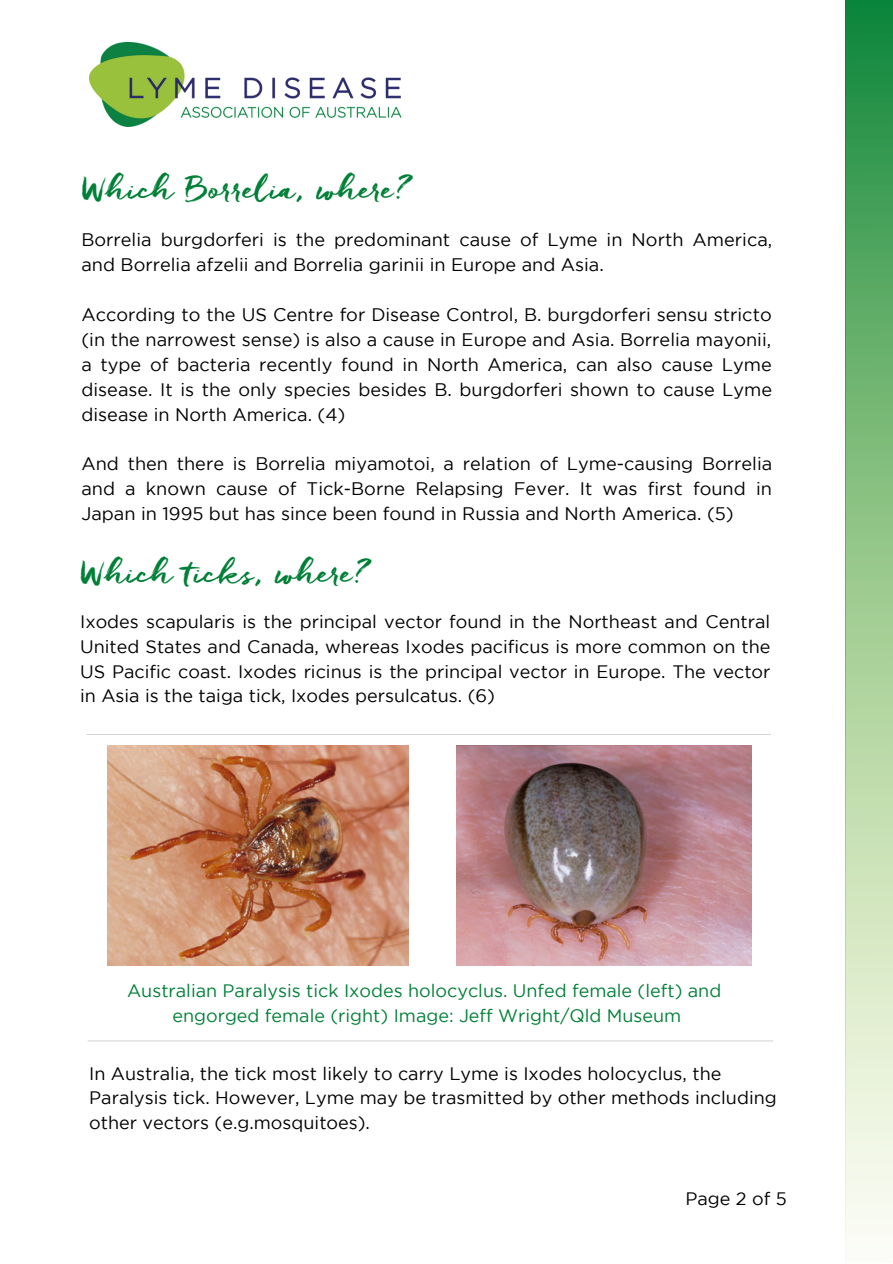
<style>
.page{position:relative;width:893px;height:1264px;background:#fff}
.page>*{position:absolute;margin:0;border:0;box-sizing:border-box;transform-origin:0 0}
.t1{font:33px "Freeland";color:#008037}
.t2{font:18.15px/24.9px "Gotham";color:#000;text-align:justify}
.t3{font:18px/24.8px "Gotham";color:#000;text-align:justify}
.t4{font:18px/24.8px "Gotham";color:#008037;text-align:center}
</style>
<div class="page">
<svg style="left:845px;top:0;width:47px;height:1262px;background:#98c996"></svg>
<img style="left:89px;top:43px;width:313px;height:84px">
<img style="left:107px;top:745px;width:302px;height:220px">
<img style="left:456px;top:745px;width:295px;height:220px">
<h1 class="t1" style="left:81px;top:168px;width:331px">Which Borrelia, where?</h1>
<p class="t2" style="left:81px;top:228px;width:692px">Borrelia burgdorferi is the predominant cause of Lyme in North America, and Borrelia afzelii and Borrelia garinii in Europe and Asia.</p>
<p class="t2" style="left:81px;top:303px;width:692px">According to the US Centre for Disease Control, B. burgdorferi sensu stricto (in the narrowest sense) is also a cause in Europe and Asia. Borrelia mayonii, a type of bacteria recently found in North America, can also cause Lyme disease. It is the only species besides B. burgdorferi shown to cause Lyme disease in North America. (4)</p>
<p class="t2" style="left:81px;top:453px;width:692px">And then there is Borrelia miyamotoi, a relation of Lyme-causing Borrelia and a known cause of Tick-Borne Relapsing Fever. It was first found in Japan in 1995 but has since been found in Russia and North America. (5)</p>
<h1 class="t1" style="left:80px;top:551px;width:291px">Which ticks, where?</h1>
<p class="t3" style="left:80px;top:610px;width:691px">Ixodes scapularis is the principal vector found in the Northeast and Central United States and Canada, whereas Ixodes pacificus is more common on the US Pacific coast. Ixodes ricinus is the principal vector in Europe. The vector in Asia is the taiga tick, Ixodes persulcatus. (6)</p>
<p class="t4" style="left:127px;top:979px;width:595px">Australian Paralysis tick Ixodes holocyclus. Unfed female (left) and engorged female (right) Image: Jeff Wright/Qld Museum</p>
<p class="t3" style="left:89px;top:1062px;width:689px;text-align:left">In Australia, the tick most likely to carry Lyme is Ixodes holocyclus, the<br>Paralysis tick. However, Lyme may be trasmitted by other methods including other vectors (e.g.mosquitoes).</p>
<p class="t3" style="left:685px;top:1186px;width:103px">Page 2 of 5</p>
</div>
